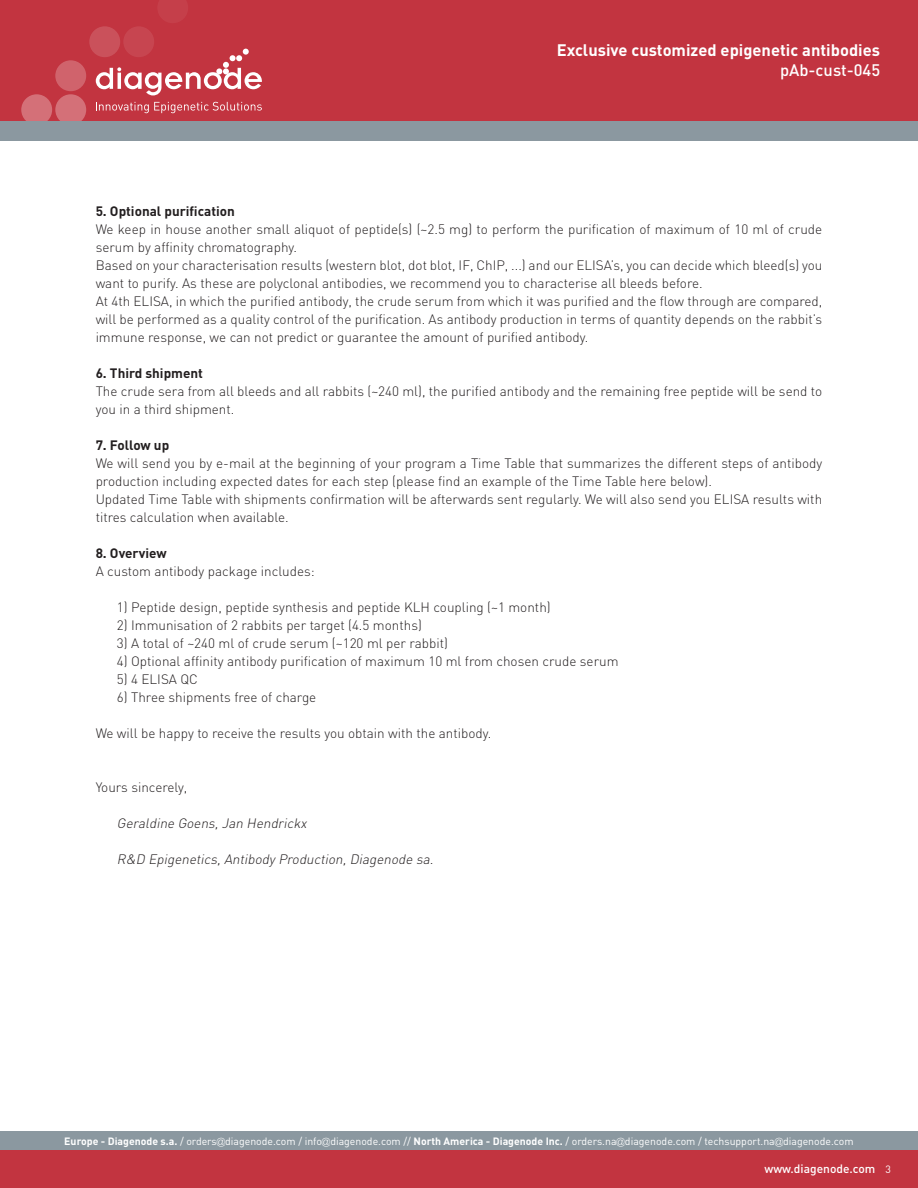
<style>
.page{position:relative;width:918px;height:1188px;background:#fff}
.page>*{position:absolute;margin:0;border:0;box-sizing:border-box;transform-origin:0 0}
.t1{font:700 16.5px "DIN";color:#fff}
.t2{font:500 16.5px "DIN";color:#fff}
.BODY{font:300 13.5px/18px "DIN";color:#231f20}
.BODY-2{font:italic 300 13.5px "DIN";color:#231f20}
.BODY-3{font:700 13.5px "DIN";color:#231f20}
.t3{font:500 12px "DIN";color:#fff}
.t4{font:10.5px "DIN";color:#fff}
.s1{font-weight:700}
.s2{font-family:"Gill Sans";font-weight:300}
.s3{font-weight:400;font-size:10.5px}
</style>
<div class="page">
<div style="left:0;top:1131px;width:918px;height:20px;background:#8b98a0"></div>
<div style="left:0;top:0;width:918px;height:121px;background:#c23440"></div>
<div style="left:55px;top:94px;width:31px;height:31px;background:#d47078;border-radius:50%"></div>
<div style="left:21px;top:94px;width:31px;height:31px;background:#d47078;border-radius:50%"></div>
<div style="left:55px;top:60px;width:31px;height:31px;background:#d0636c;border-radius:50%"></div>
<div style="left:89px;top:26px;width:31px;height:31px;background:#ca515b;border-radius:50%"></div>
<div style="left:123px;top:26px;width:31px;height:31px;background:#c74550;border-radius:50%"></div>
<svg style="left:158px;top:0;width:30px;height:23px"></svg>
<div style="left:0;top:121px;width:918px;height:20px;background:#8b98a0"></div>
<div style="left:0;top:1151px;width:918px;height:37px;background:#c23440"></div>
<svg style="left:96px;top:49px;width:166px;height:46px"></svg>
<svg style="left:96px;top:102px;width:166px;height:11px"></svg>
<p class="t1" style="left:557px;top:39px;width:325px">Exclusive customized epigenetic antibodies</p>
<p class="t2" style="left:780px;top:60px;width:102px">pAb-cust-045</p>
<p class="BODY-3" style="left:96px;top:202px;width:141px">5. Optional purification</p>
<p class="BODY" style="left:96px;top:220px;width:728px">We keep in house another small aliquot of peptide(s) (~2.5 mg) to perform the purification of maximum of 10 ml of crude serum by affinity chromatography.</p>
<p class="BODY" style="left:96px;top:256px;width:728px">Based on your characterisation results (western blot, dot blot, IF, ChIP, ...) and our ELISA’s, you can decide which bleed(s) you want to purify. As these are polyclonal antibodies, we recommend you to characterise all bleeds before.</p>
<p class="BODY" style="left:96px;top:292px;width:728px;text-align:justify">At 4th ELISA, in which the purified antibody, the crude serum from which it was purified and the flow through are compared, will be performed as a quality control of the purification. As antibody production in terms of quantity depends on the rabbit’s immune response, we can not predict or guarantee the amount of purified antibody.</p>
<p class="BODY-3" style="left:96px;top:364px;width:109px">6. Third shipment</p>
<p class="BODY" style="left:96px;top:382px;width:728px">The crude sera from all bleeds and all rabbits (~240 ml), the purified antibody and the remaining free peptide will be send to you in a third shipment.</p>
<p class="BODY-3" style="left:96px;top:436px;width:75px">7. Follow up</p>
<p class="BODY" style="left:96px;top:454px;width:728px">We will send you by e-mail at the beginning of your program a Time Table that summarizes the different steps of antibody production including expected dates for each step (please find an example of the Time Table here below).</p>
<p class="BODY" style="left:96px;top:490px;width:728px">Updated Time Table with shipments confirmation will be afterwards sent regularly. We will also send you ELISA results with titres calculation when available.</p>
<p class="BODY-3" style="left:96px;top:544px;width:72px">8. Overview</p>
<p class="BODY" style="left:96px;top:562px;width:221px">A custom antibody package includes:</p>
<p class="BODY" style="left:117px;top:598px;width:435px">1) Peptide design, peptide synthesis and peptide KLH coupling (~1 month)</p>
<p class="BODY" style="left:117px;top:616px;width:306px">2) Immunisation of 2 rabbits per target (4.5 months)</p>
<p class="BODY" style="left:117px;top:634px;width:333px">3) A total of ~240 ml of crude serum (~120 ml per rabbit)</p>
<p class="BODY" style="left:117px;top:652px;width:503px">4) Optional affinity antibody purification of maximum 10 ml from chosen crude serum</p>
<p class="BODY" style="left:117px;top:670px;width:83px">5) 4 ELISA QC</p>
<p class="BODY" style="left:117px;top:688px;width:201px">6) Three shipments free of charge</p>
<p class="BODY" style="left:96px;top:724px;width:397px">We will be happy to receive the results you obtain with the antibody.</p>
<p class="BODY" style="left:96px;top:778px;width:93px">Yours sincerely,</p>
<p class="BODY-2" style="left:117px;top:815px;width:194px">Geraldine Goens,Jan Hendrickx</p>
<p class="BODY-2" style="left:117px;top:851px;width:321px">R&amp;D Epigenetics,Antibody Production,Diagenode sa.</p>
<p class="t4" style="left:64px;top:1134px;width:791px"><span class="s1">Europe - Diagenode s.a.</span> / orders<span class="s2">@</span>diagenode.com / info<span class="s2">@</span>diagenode.com // <span class="s1">North America - Diagenode Inc.</span> / orders.na<span class="s2">@</span>diagenode.com / techsupport.na<span class="s2">@</span>diagenode.com</p>
<p class="t3" style="left:764px;top:1161px;width:128px">www.diagenode.com <span class="s3">3</span></p>
</div>
